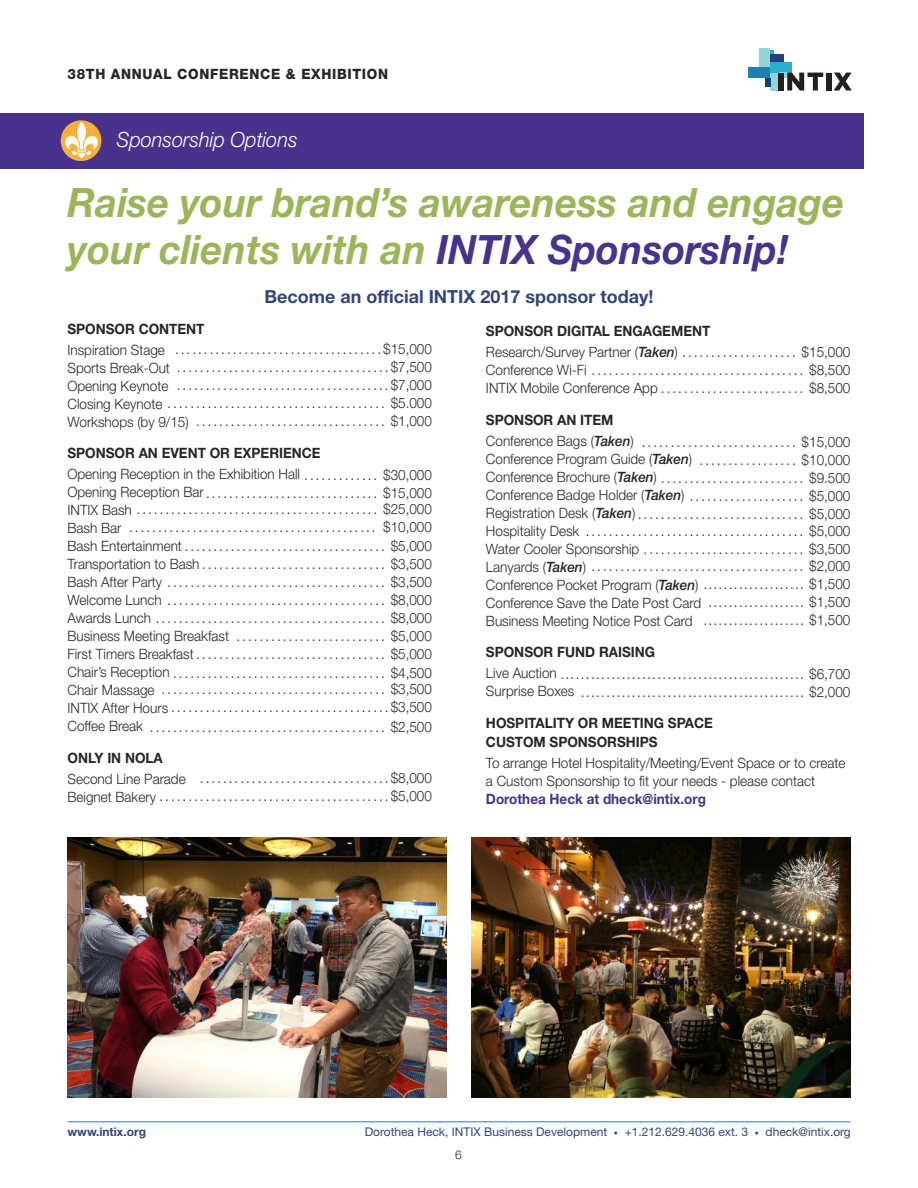
<style>
.page{position:relative;width:918px;height:1188px;background:#fff}
.page>*{position:absolute;margin:0;border:0;box-sizing:border-box;transform-origin:0 0}
.t1{font:italic 700 40.5px/46.5px "Helvetica Neue";color:#9cb559;scale:.95 1}
.t2{font:italic 300 21px "Helvetica Neue";color:#fff;scale:.95 1}
.t3{font:700 18px "Helvetica Neue";color:#324578}
.t4{font:300 14.25px/18px "Helvetica Neue";color:#272627;scale:.95 1}
.t5{font:700 14.25px/19.5px "Helvetica Neue";color:#272627;scale:.95 1}
.t6{font:800 14.25px "Helvetica Neue";letter-spacing:.05em;color:#272627;scale:.95 1}
.t7{font:700 14.25px "Helvetica Neue";color:#49328b;scale:.95 1}
.t8{font:12px/22px "Helvetica Neue";color:#324578}
.t9{font:700 12px "Helvetica Neue";color:#324578}
.s1{color:#49328b}
.s2{font-weight:700}
.s3{font-weight:500;font-style:italic}
.s4{font-size:8.25px}
.s5{font-weight:300;color:#272627}
</style>
<div class="page">
<hr style="left:68px;top:1121px;width:782px;height:1px;background:#217ead">
<img style="left:68px;top:837px;width:379px;height:260px">
<svg style="left:770px;top:50px;width:3px;height:4px"></svg>
<div style="left:759px;top:48px;width:11px;height:19px;background:#91d4dd"></div>
<div style="left:770px;top:54px;width:14px;height:8px;background:#20417c"></div>
<div style="left:770px;top:73px;width:9px;height:18px;background:#91d4dd"></div>
<div style="left:770px;top:62px;width:22px;height:11px;background:#26b1d0"></div>
<div style="left:779px;top:73px;width:9px;height:5px;background:#91d4dd"></div>
<div style="left:765px;top:78px;width:5px;height:8px;background:#183f73"></div>
<div style="left:749px;top:67px;width:21px;height:11px;background:#207fb1"></div>
<div style="left:779px;top:73px;width:5px;height:18px;background:#231f20"></div>
<svg style="left:787px;top:73px;width:36px;height:18px"></svg>
<div style="left:826px;top:73px;width:5px;height:18px;background:#231f20"></div>
<svg style="left:834px;top:73px;width:18px;height:18px"></svg>
<img style="left:471px;top:837px;width:379px;height:260px">
<div style="left:0;top:113px;width:864px;height:56px;background:#49328b"></div>
<img style="left:61px;top:120px;width:40px;height:41px;border-radius:50%">
<p class="t6" style="left:68px;top:69px;width:339px">38TH ANNUAL CONFERENCE &amp; EXHIBITION</p>
<h2 class="t2" style="left:117px;top:132px;width:192px">Sponsorship Options</h2>
<h1 class="t1" style="left:68px;top:183px;width:819px">Raise your brand’s awareness and engage your clients with an <span class="s1">INTIX Sponsorship!</span></h1>
<p class="t3" style="left:265px;top:290px;width:390px">Become an official INTIX 2017 sponsor today!</p>
<p class="t5" style="left:68px;top:320px;width:146px">SPONSOR CONTENT</p>
<p class="t4" style="left:67px;top:342px;width:385px">Inspiration Stage<br>Sports Break-Out<br>Opening Keynote<br>Closing Keynote ...................................... $5.000</p>
<p class="t4" style="left:67px;top:414px;width:129px">Workshops (by 9/15)</p>
<p class="t5" style="left:67px;top:445px;width:268px">SPONSOR AN EVENT OR EXPERIENCE</p>
<p class="t4" style="left:67px;top:466px;width:385px;line-height:18.5px">Opening Reception in the Exhibition Hall . . . . . . . . . . . . . $30,000<br>Opening Reception Bar.............................. $15,000</p>
<p class="t4" style="left:68px;top:501px;width:385px;line-height:19px">INTIX Bash .......................................... $25,000<br>Bash Bar</p>
<p class="t4" style="left:67px;top:538px;width:385px">Bash Entertainment................................... $5,000<br>Transportation to Bash................................ $3,500<br>Bash After Party ...................................... $3,500<br>Welcome Lunch ...................................... $8,000<br>Awards Lunch ........................................ $8,000<br>Business Meeting Breakfast<br>First Timers Breakfast................................. $5,000<br>Chair’s Reception..................................... $4,500<br>Chair Massage<br>INTIX After Hours......................................$3,500</p>
<p class="t4" style="left:67px;top:718px;width:81px">Coffee Break</p>
<p class="t5" style="left:67px;top:749px;width:102px">ONLY IN NOLA</p>
<p class="t4" style="left:67px;top:771px;width:385px;line-height:17.2px">Second Line Parade<br>Beignet Bakery........................................$5,000</p>
<p class="t4" style="left:175px;top:342px;width:272px;line-height:17.5px;text-align:justify">....................................$15,000 .....................................$7,500 .....................................$7,000</p>
<p class="t4" style="left:196px;top:413px;width:250px">................................. $1,000</p>
<p class="t4" style="left:129px;top:519px;width:320px">........................................... $10,000</p>
<p class="t4" style="left:237px;top:628px;width:207px">.......................... $5,000</p>
<p class="t4" style="left:161px;top:681px;width:286px">....................................... $3,500</p>
<p class="t4" style="left:150px;top:719px;width:298px">......................................... $2,500</p>
<p class="t4" style="left:200px;top:770px;width:246px">.................................$8,000</p>
<p class="t4" style="left:486px;top:322px;width:385px;line-height:20.4px"><span class="s2">SPONSOR DIGITAL ENGAGEMENT<br></span>Research/Survey Partner (<span class="s3">Taken</span>) . . . . . . . . . . . . . . . . . . . . $15,000</p>
<p class="t4" style="left:486px;top:362px;width:385px">Conference Wi-Fi ..................................... $8,500<br>INTIX Mobile Conference App......................... $8,500</p>
<p class="t4" style="left:486px;top:411px;width:157px;line-height:21px"><span class="s2">SPONSOR AN ITEM<br></span>Conference Bags (<span class="s3">Taken</span>)</p>
<p class="t4" style="left:486px;top:451px;width:385px">Conference Program Guide (<span class="s3">Taken</span>)<br>Conference Brochure (<span class="s3">Taken</span>) . . . . . . . . . . . . . . . . . . . . . . . . . $9.500<br>Conference Badge Holder (<span class="s3">Taken</span>) . . . . . . . . . . . . . . . . . . . . $5,000<br>Registration Desk (<span class="s3">Taken</span>)............................. $5,000<br>Hospitality Desk ...................................... $5,000<br>Water Cooler Sponsorship ............................ $3,500<br>Lanyards (<span class="s3">Taken</span>) ..................................... $2,000<br>Conference Pocket Program (<span class="s3">Taken</span>) .................... $1,500<br>Conference Save the Date Post Card<br>Business Meeting Notice Post Card</p>
<p class="t5" style="left:486px;top:644px;width:179px">SPONSOR FUND RAISING</p>
<p class="t4" style="left:486px;top:666px;width:385px">Live Auction ................................................ $6,700<br>Surprise Boxes</p>
<p class="t5" style="left:486px;top:714px;width:240px">HOSPITALITY OR MEETING SPACE<br>CUSTOM SPONSORSHIPS</p>
<p class="t4" style="left:486px;top:756px;width:380px">To arrange Hotel Hospitality/Meeting/Event Space or to create a Custom Sponsorship to fit your needs - please contact</p>
<p class="t7" style="left:486px;top:794px;width:233px">Dorothea Heck at dheck@intix.org</p>
<p class="t4" style="left:642px;top:434px;width:221px;text-align:right">........................... $15,000 ................. $10,000</p>
<p class="t4" style="left:703px;top:595px;width:156px;text-align:center">................... $1,500 .................... $1,500</p>
<p class="t4" style="left:581px;top:684px;width:285px">............................................ $2,000</p>
<p class="t9" style="left:68px;top:1128px;width:80px">www.intix.org</p>
<p class="t8" style="left:455px;top:1122px;width:397px;text-indent:-91px">Dorothea Heck, INTIX Business Development <span class="s4">•</span> +1.212.629.4036 ext. 3 <span class="s4">•</span> dheck@intix.org<br><span class="s5">6</span></p>
</div>
